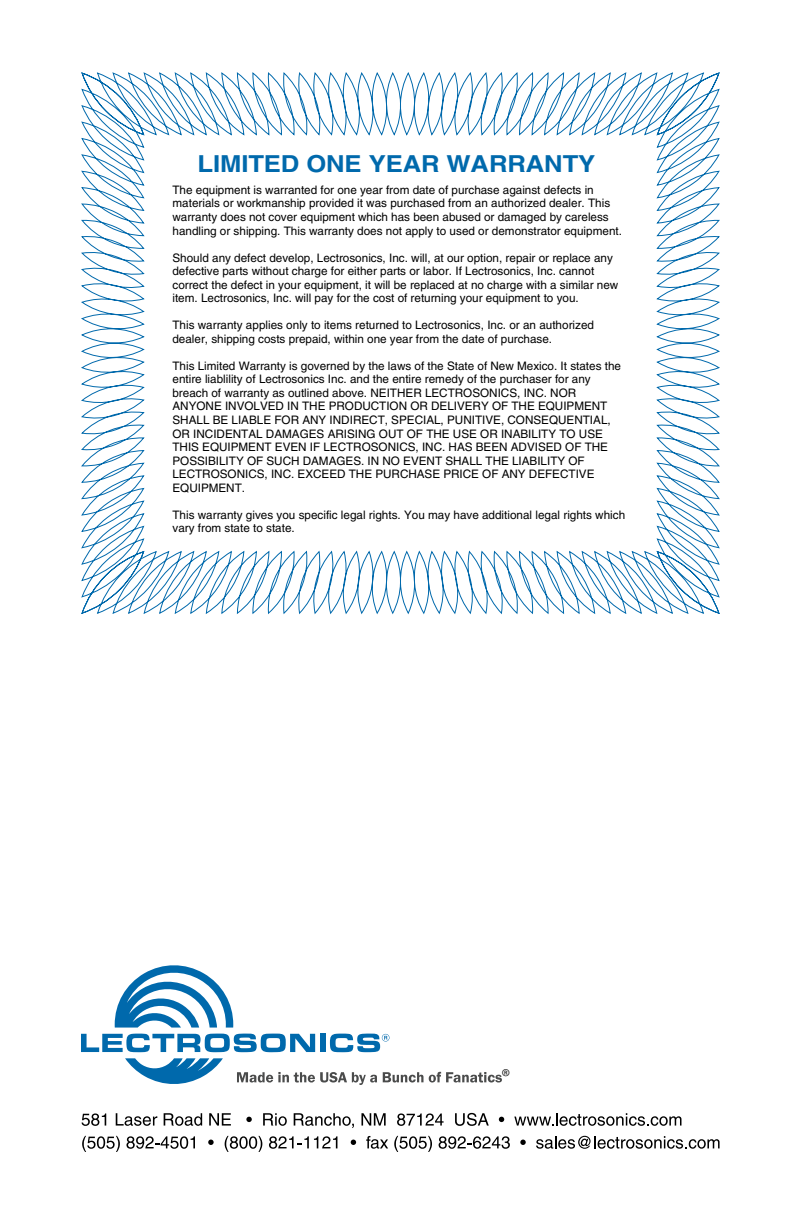
<style>
.page{position:relative;width:792px;height:1224px;background:#fff}
.page>*{position:absolute;margin:0;border:0;box-sizing:border-box;transform-origin:0 0}
.t1{font:700 23.4px "Helvetica";letter-spacing:-.005em;color:#0069ac;scale:1.1 1}
.t2{font:16px "Myriad";color:#000}
.t3{font:11.8px/13.6px "Helvetica";color:#000}
</style>
<div class="page">
<svg style="left:81px;top:72px;width:639px;height:542px"></svg>
<svg style="left:82px;top:1113px;width:24px;height:13px"></svg>
<svg style="left:116px;top:1113px;width:41px;height:13px"></svg>
<svg style="left:164px;top:1113px;width:38px;height:13px"></svg>
<svg style="left:209px;top:1113px;width:22px;height:13px"></svg>
<svg style="left:246px;top:1117px;width:6px;height:5px"></svg>
<svg style="left:263px;top:1113px;width:24px;height:13px"></svg>
<svg style="left:294px;top:1113px;width:60px;height:15px"></svg>
<svg style="left:361px;top:1113px;width:25px;height:13px"></svg>
<svg style="left:397px;top:1113px;width:47px;height:13px"></svg>
<svg style="left:455px;top:1113px;width:34px;height:13px"></svg>
<svg style="left:499px;top:1117px;width:5px;height:5px"></svg>
<svg style="left:514px;top:1113px;width:167px;height:13px"></svg>
<svg style="left:82px;top:1136px;width:38px;height:16px"></svg>
<svg style="left:126px;top:1136px;width:69px;height:13px"></svg>
<svg style="left:208px;top:1140px;width:6px;height:5px"></svg>
<svg style="left:225px;top:1136px;width:37px;height:16px"></svg>
<svg style="left:269px;top:1136px;width:68px;height:13px"></svg>
<svg style="left:351px;top:1140px;width:5px;height:5px"></svg>
<svg style="left:366px;top:1136px;width:22px;height:13px"></svg>
<svg style="left:394px;top:1136px;width:38px;height:16px"></svg>
<svg style="left:439px;top:1136px;width:71px;height:13px"></svg>
<svg style="left:520px;top:1140px;width:6px;height:5px"></svg>
<svg style="left:536px;top:1136px;width:184px;height:13px"></svg>
<svg style="left:81px;top:965px;width:421px;height:120px"></svg>
<h1 class="t1" style="left:198px;top:149px;width:363px">LIMITED ONE YEAR WARRANTY</h1>
<p class="t3" style="left:172px;top:183px;width:451px">The equipment is warranted for one year from date of purchase against defects in materials or workmanship provided it was purchased from an authorized dealer. This warranty does not cover equipment which has been abused or damaged by careless handling or shipping. This warranty does not apply to used or demonstrator equipment.</p>
<p class="t3" style="left:172px;top:251px;width:447px">Should any defect develop, Lectrosonics, Inc. will, at our option, repair or replace any defective parts without charge for either parts or labor. If Lectrosonics, Inc. cannot correct the defect in your equipment, it will be replaced at no charge with a similar new item. Lectrosonics, Inc. will pay for the cost of returning your equipment to you.</p>
<p class="t3" style="left:172px;top:318px;width:423px">This warranty applies only to items returned to Lectrosonics, Inc. or an authorized dealer, shipping costs prepaid, within one year from the date of purchase.</p>
<p class="t3" style="left:172px;top:359px;width:450px">This Limited Warranty is governed by the laws of the State of New Mexico. It states the entire liablility of Lectrosonics Inc. and the entire remedy of the purchaser for any breach of warranty as outlined above. NEITHER LECTROSONICS, INC. NOR ANYONE INVOLVED IN THE PRODUCTION OR DELIVERY OF THE EQUIPMENT SHALL BE LIABLE FOR ANY INDIRECT, SPECIAL, PUNITIVE, CONSEQUENTIAL, OR INCIDENTAL DAMAGES ARISING OUT OF THE USE OR INABILITY TO USE THIS EQUIPMENT EVEN IF LECTROSONICS, INC. HAS BEEN ADVISED OF THE POSSIBILITY OF SUCH DAMAGES. IN NO EVENT SHALL THE LIABILITY OF LECTROSONICS, INC. EXCEED THE PURCHASE PRICE OF ANY DEFECTIVE EQUIPMENT.</p>
<p class="t3" style="left:172px;top:508px;width:454px">This warranty gives you specific legal rights. You may have additional legal rights which vary from state to state.</p>
<h2 class="t2" style="left:502px;top:1067px;width:10px">®</h2>
</div>
